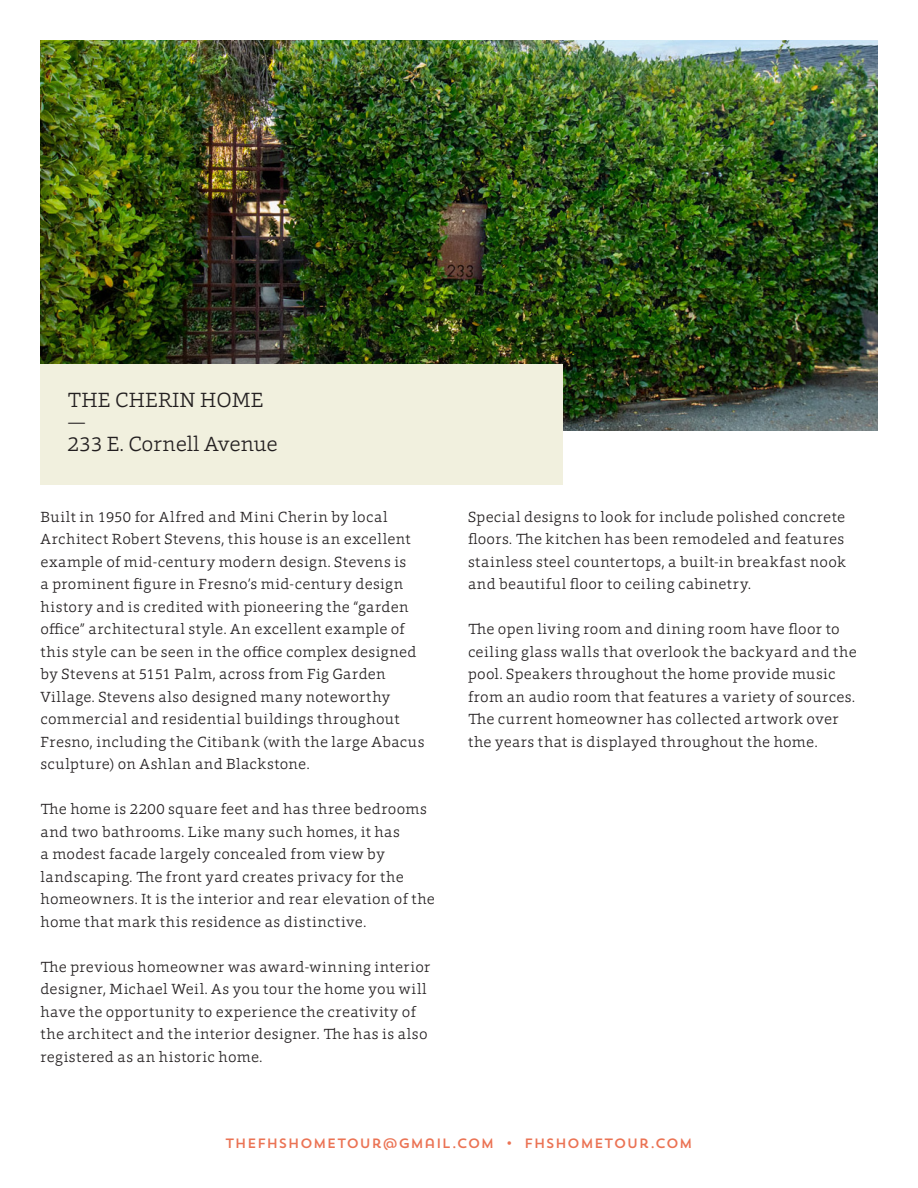
<style>
.page{position:relative;width:918px;height:1188px;background:#fff}
.page>*{position:absolute;margin:0;border:0;box-sizing:border-box;transform-origin:0 0}
.t1{font:300 21px "Foro Rounded";color:#231f20}
.Body{font:300 15px/22.5px "Foro Rounded";letter-spacing:.025em;color:#231f20}
.t2{font:13.5px "Trend Sans One";letter-spacing:.02em;color:#eb7354}
</style>
<div class="page">
<img style="left:40px;top:40px;width:838px;height:390px">
<div style="left:40px;top:364px;width:523px;height:121px;background:#f1f0de"></div>
<p class="t1" style="left:68px;top:386px;width:198px">THE CHERIN HOME</p>
<p class="t1" style="left:68px;top:408px;width:20px">—</p>
<p class="t1" style="left:68px;top:430px;width:212px">233 E. Cornell Avenue</p>
<p class="Body" style="left:40px;top:505px;width:385px">Built in 1950 for Alfred and Mini Cherin by local Architect Robert Stevens, this house is an excellent example of mid-century modern design. Stevens is<br>a prominent figure in Fresno’s mid-century design history and is credited with pioneering the “garden office” architectural style. An excellent example of this style can be seen in the office complex designed by Stevens at 5151 Palm, across from Fig Garden Village. Stevens also designed many noteworthy commercial and residential buildings throughout Fresno, including the Citibank (with the large Abacus sculpture) on Ashlan and Blackstone.</p>
<p class="Body" style="left:40px;top:798px;width:396px">The home is 2200 square feet and has three bedrooms and two bathrooms. Like many such homes, it has<br>a modest facade largely concealed from view by landscaping. The front yard creates privacy for the homeowners. It is the interior and rear elevation of the home that mark this residence as distinctive.</p>
<p class="Body" style="left:40px;top:955px;width:391px">The previous homeowner was award-winning interior designer, Michael Weil. As you tour the home you will have the opportunity to experience the creativity of the architect and the interior designer. The has is also registered as an historic home.</p>
<p class="Body" style="left:468px;top:505px;width:379px;text-align:justify">Special designs to look for include polished concrete floors. The kitchen has been remodeled and features stainless steel countertops, a built-in breakfast nook and beautiful floor to ceiling cabinetry.</p>
<p class="Body" style="left:468px;top:618px;width:390px">The open living room and dining room have floor to ceiling glass walls that overlook the backyard and the pool. Speakers throughout the home provide music from an audio room that features a variety of sources.<br>The current homeowner has collected artwork over the years that is displayed throughout the home.</p>
<p class="t2" style="left:225px;top:1134px;width:469px">THEFHSHOMETOUR@GMAIL.COM • FHSHOMETOUR.COM</p>
</div>
